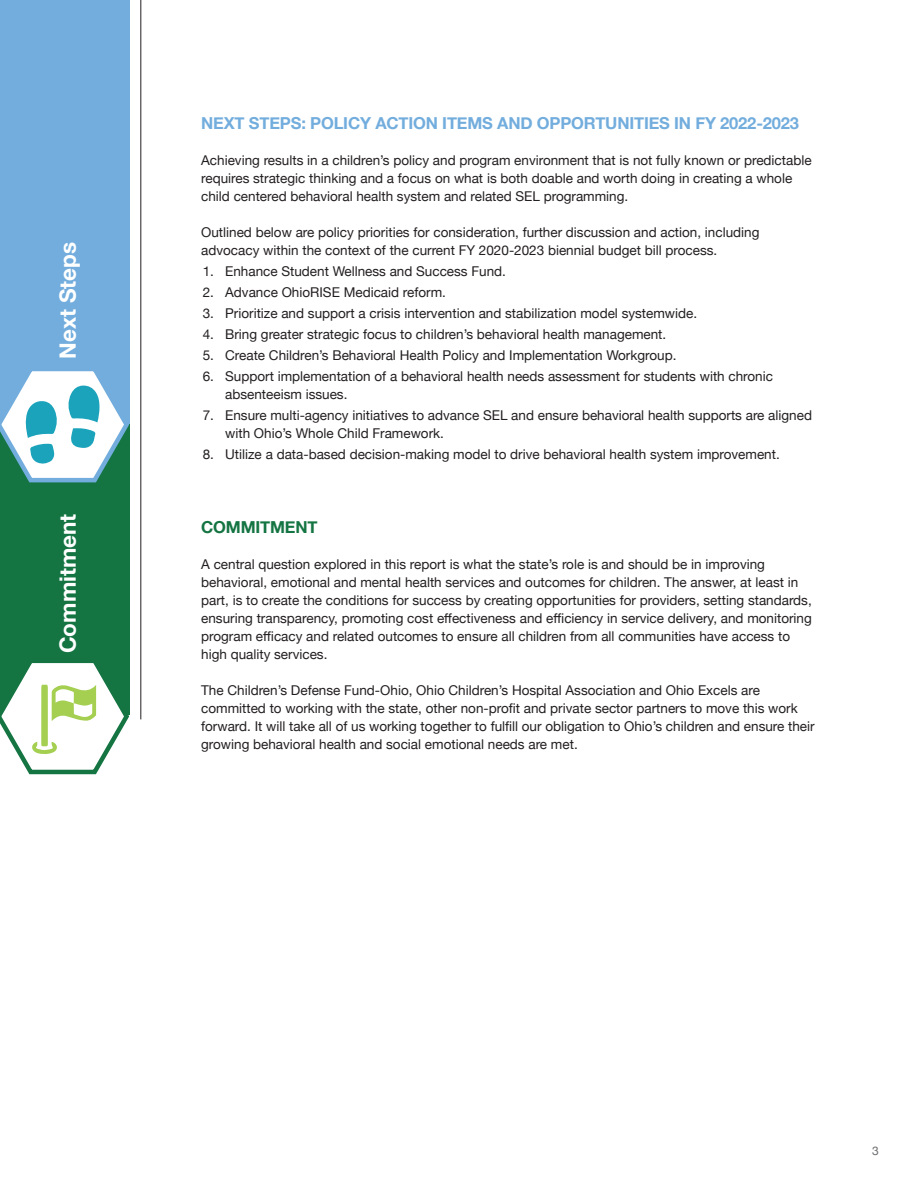
<style>
.page{position:relative;width:918px;height:1188px;background:#fff}
.page>*{position:absolute;margin:0;border:0;box-sizing:border-box;transform-origin:0 0}
.Copy{font:700 22.5px "Helvetica Neue";color:#fff}
.Subhead{font:700 16.5px "Helvetica Neue";letter-spacing:-.01em;color:#72addd}
.Subhead-2{font:700 16.5px "Helvetica Neue";letter-spacing:-.01em;color:#147442}
.Copy-2{font:13.5px/18px "Helvetica Neue";color:#231f20}
.Copy-3{font:12px "Helvetica Neue";color:#6c6d70}
</style>
<div class="page">
<div style="left:0;top:236px;width:129px;height:479px;background:#147442"></div>
<hr style="left:140px;top:0;width:1px;height:719px;background:#231f20">
<div style="left:0;top:0;width:129px;height:423px;background:#72addd"></div>
<svg style="left:0;top:363px;width:130px;height:122px"></svg>
<svg style="left:0;top:655px;width:130px;height:120px"></svg>
<p class="Copy" style="left:50px;top:359px;width:119px;rotate:-90deg">Next Steps</p>
<p class="Copy" style="left:50px;top:653px;width:141px;rotate:-90deg">Commitment</p>
<p class="Subhead" style="left:201px;top:111px;width:599px">NEXT STEPS: POLICY ACTION ITEMS AND OPPORTUNITIES IN FY 2022-2023</p>
<p class="Copy-2" style="left:201px;top:152px;width:612px">Achieving results in a children’s policy and program environment that is not fully known or predictable requires strategic thinking and a focus on what is both doable and worth doing in creating a whole child centered behavioral health system and related SEL programming.</p>
<p class="Copy-2" style="left:201px;top:224px;width:560px">Outlined below are policy priorities for consideration, further discussion and action, including advocacy within the context of the current FY 2020-2023 biennial budget bill process.</p>
<p class="Copy-2" style="left:203px;top:263px;width:305px">1. Enhance Student Wellness and Success Fund.</p>
<p class="Copy-2" style="left:203px;top:284px;width:245px">2. Advance OhioRISE Medicaid reform.</p>
<p class="Copy-2" style="left:203px;top:305px;width:496px">3. Prioritize and support a crisis intervention and stabilization model systemwide.</p>
<p class="Copy-2" style="left:203px;top:326px;width:465px">4. Bring greater strategic focus to children’s behavioral health management.</p>
<p class="Copy-2" style="left:203px;top:347px;width:475px">5. Create Children’s Behavioral Health Policy and Implementation Workgroup.</p>
<p class="Copy-2" style="left:225px;top:368px;width:549px;text-indent:-22px">6. Support implementation of a behavioral health needs assessment for students with chronic absenteeism issues.</p>
<p class="Copy-2" style="left:225px;top:407px;width:588px;text-indent:-22px">7. Ensure multi-agency initiatives to advance SEL and ensure behavioral health supports are aligned with Ohio’s Whole Child Framework.</p>
<p class="Copy-2" style="left:203px;top:446px;width:579px">8. Utilize a data-based decision-making model to drive behavioral health system improvement.</p>
<p class="Subhead-2" style="left:201px;top:514px;width:118px">COMMITMENT</p>
<p class="Copy-2" style="left:201px;top:556px;width:612px">A central question explored in this report is what the state’s role is and should be in improving behavioral, emotional and mental health services and outcomes for children. The answer, at least in part, is to create the conditions for success by creating opportunities for providers, setting standards, ensuring transparency, promoting cost effectiveness and efficiency in service delivery, and monitoring program efficacy and related outcomes to ensure all children from all communities have access to high quality services.</p>
<p class="Copy-2" style="left:201px;top:682px;width:615px">The Children’s Defense Fund-Ohio, Ohio Children’s Hospital Association and Ohio Excels are committed to working with the state, other non-profit and private sector partners to move this work forward. It will take all of us working together to fulfill our obligation to Ohio’s children and ensure their growing behavioral health and social emotional needs are met.</p>
<p class="Copy-3" style="left:872px;top:1142px;width:8px">3</p>
</div>
